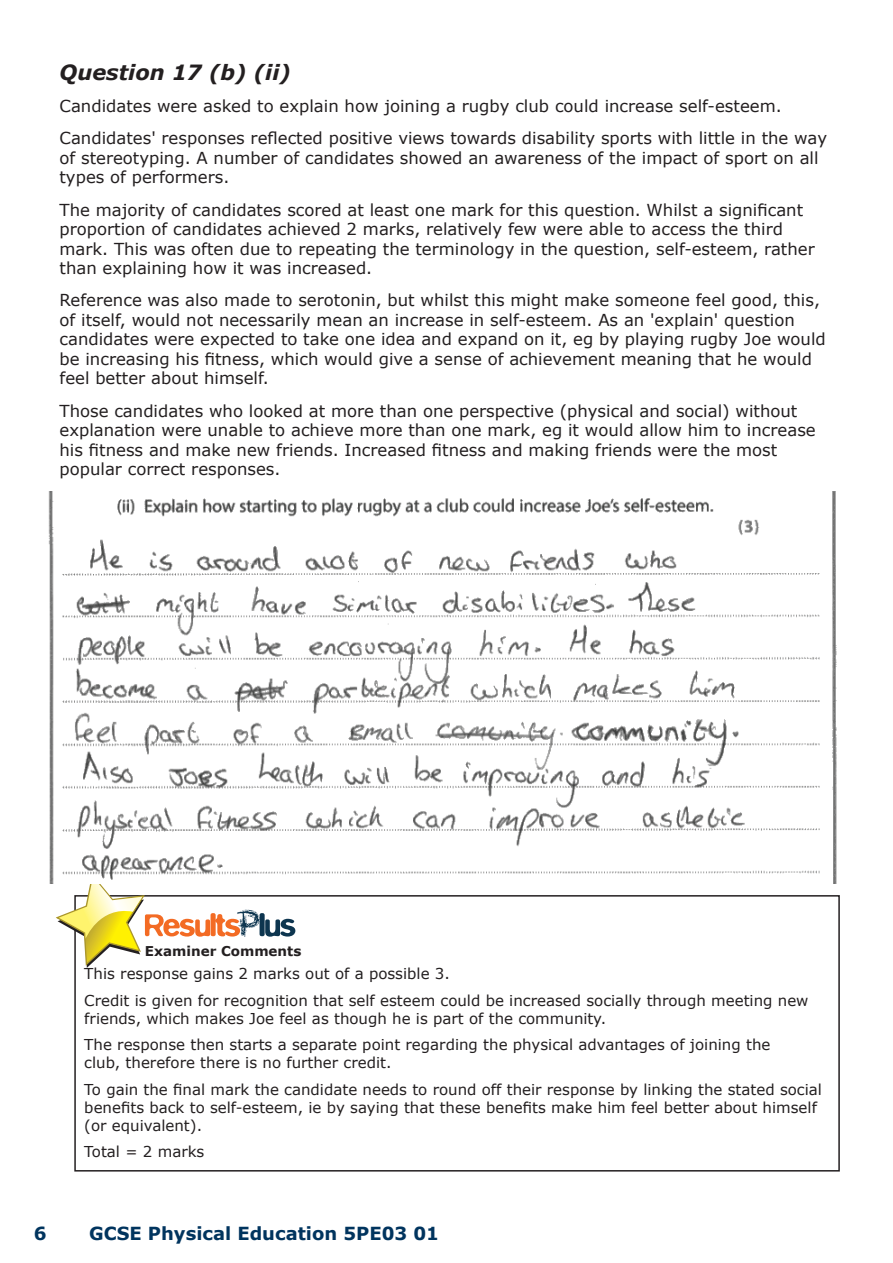
<style>
.page{position:relative;width:893px;height:1263px;background:#fff}
.page>*{position:absolute;margin:0;border:0;box-sizing:border-box;transform-origin:0 0}
.t1{font:italic 700 21px "Verdana";color:#231f20}
.t2{font:700 18px "Verdana";color:#00345e}
.t3{font:16.5px/19.5px "Verdana";color:#231f20}
.t4{font:15px/26.5px "Verdana";color:#231f20}
.t5{font:700 13.5px "Verdana";color:#231f20}
</style>
<div class="page">
<div style="left:74px;top:895px;width:766px;height:276px;border:2px solid #231f20"></div>
<svg style="left:56px;top:884px;width:239px;height:84px"></svg>
<img style="left:48px;top:491px;width:789px;height:392px">
<p class="t1" style="left:60px;top:57px;width:233px">Question 17 (b) (ii)</p>
<p class="t3" style="left:60px;top:90px;width:769px;line-height:32.2px">Candidates were asked to explain how joining a rugby club could increase self-esteem.<br>Candidates' responses reflected positive views towards disability sports with little in the way</p>
<p class="t3" style="left:60px;top:148px;width:761px">of stereotyping. A number of candidates showed an awareness of the impact of sport on all types of performers.</p>
<p class="t3" style="left:60px;top:200px;width:757px">The majority of candidates scored at least one mark for this question. Whilst a significant proportion of candidates achieved 2 marks, relatively few were able to access the third mark. This was often due to repeating the terminology in the question, self-esteem, rather than explaining how it was increased.</p>
<p class="t3" style="left:60px;top:290px;width:768px">Reference was also made to serotonin, but whilst this might make someone feel good, this, of itself, would not necessarily mean an increase in self-esteem. As an 'explain' question candidates were expected to take one idea and expand on it, eg by playing rugby Joe would be increasing his fitness, which would give a sense of achievement meaning that he would feel better about himself.</p>
<p class="t3" style="left:60px;top:401px;width:758px">Those candidates who looked at more than one perspective (physical and social) without explanation were unable to achieve more than one mark, eg it would allow him to increase his fitness and make new friends. Increased fitness and making friends were the most popular correct responses.</p>
<p class="t5" style="left:145px;top:941px;width:158px">Examiner Comments</p>
<p class="t4" style="left:84px;top:960px;width:726px">This response gains 2 marks out of a possible 3.<br>Credit is given for recognition that self esteem could be increased socially through meeting new</p>
<p class="t4" style="left:84px;top:1005px;width:688px">friends, which makes Joe feel as though he is part of the community.<br>The response then starts a separate point regarding the physical advantages of joining the</p>
<p class="t4" style="left:84px;top:1049px;width:739px">club, therefore there is no further credit.<br>To gain the final mark the candidate needs to round off their response by linking the stated social</p>
<p class="t4" style="left:84px;top:1098px;width:734px;line-height:18px">benefits back to self-esteem, ie by saying that these benefits make him feel better about himself (or equivalent).</p>
<p class="t4" style="left:84px;top:1138px;width:122px">Total = 2 marks</p>
<p class="t2" style="left:34px;top:1221px;width:14px">6</p>
<p class="t2" style="left:89px;top:1221px;width:351px">GCSE Physical Education 5PE03 01</p>
</div>
